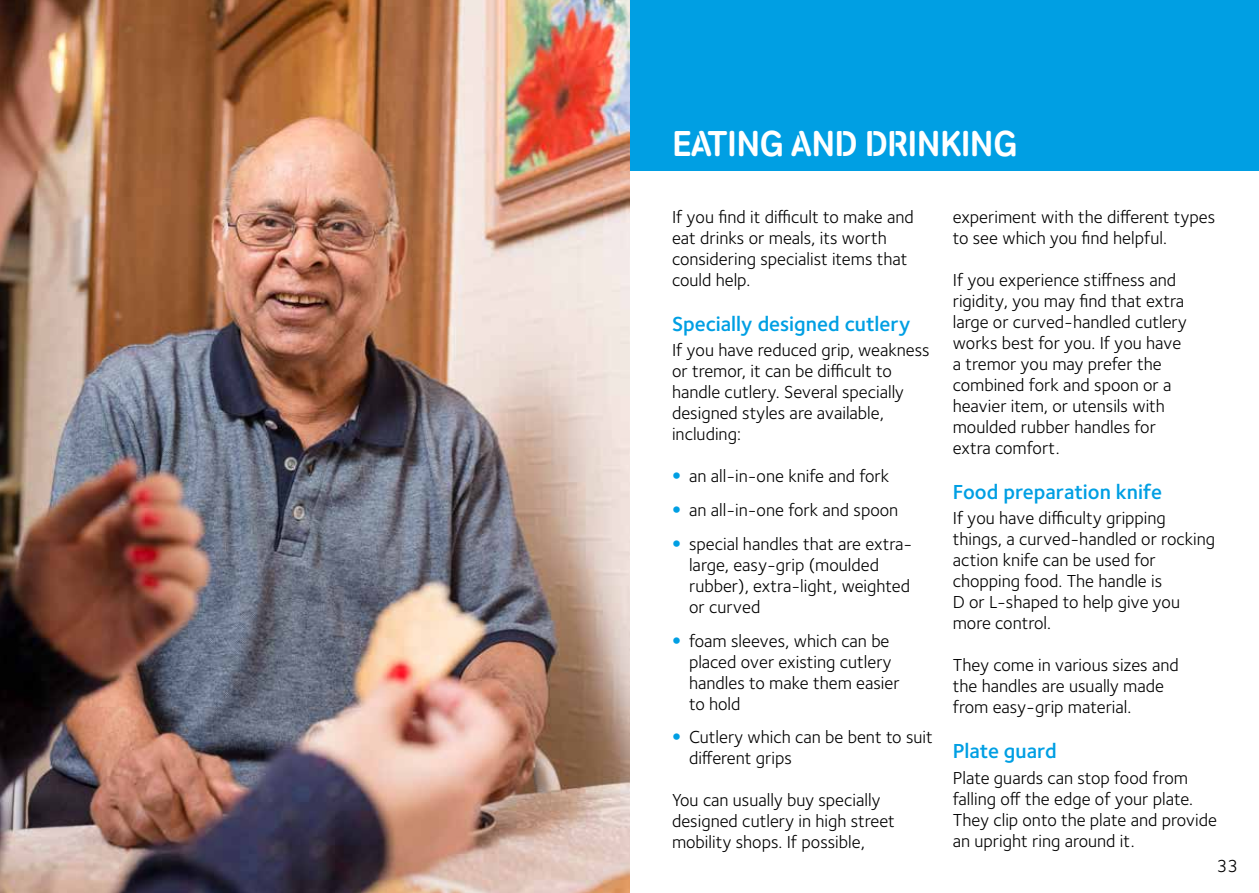
<style>
.page{position:relative;width:1259px;height:893px;background:#fff}
.page>*{position:absolute;margin:0;border:0;box-sizing:border-box;transform-origin:0 0}
.t1{font:36px "Parkinsons UK Stencil";color:#fff}
.t2{font:600 21px "Foundry Sterling";color:#009fe3}
.t3{font:18px/21px "Foundry Sterling";color:#000}
.s1{font-family:"Helvetica Neue";font-weight:300;color:#009fe3}
</style>
<div class="page">
<div style="left:629px;top:0;width:630px;height:171px;background:#009fe3"></div>
<img style="left:0;top:0;width:629px;height:893px">
<h1 class="t1" style="left:672px;top:121px;width:346px">EATING AND DRINKING</h1>
<p class="t3" style="left:672px;top:207px;width:243px">If you find it difficult to make and eat drinks or meals, its worth considering specialist items that could help.</p>
<p class="t2" style="left:672px;top:312px;width:240px">Specially designed cutlery</p>
<p class="t3" style="left:672px;top:340px;width:259px">If you have reduced grip, weakness or tremor, it can be difficult to handle cutlery. Several specially designed styles are available, including:</p>
<p class="t3" style="left:672px;top:466px;width:219px"><span class="s1">•</span> an all-in-one knife and fork</p>
<p class="t3" style="left:672px;top:500px;width:228px"><span class="s1">•</span> an all-in-one fork and spoon</p>
<p class="t3" style="left:689px;top:533px;width:225px;text-indent:-17px"><span class="s1">•</span> special handles that are extra&shy;large, easy-grip (moulded rubber), extra-light, weighted or curved</p>
<p class="t3" style="left:689px;top:630px;width:212px;text-indent:-17px"><span class="s1">•</span> foam sleeves, which can be placed over existing cutlery handles to make them easier to hold</p>
<p class="t3" style="left:689px;top:727px;width:245px;text-indent:-17px"><span class="s1">•</span> Cutlery which can be bent to suit different grips</p>
<p class="t3" style="left:672px;top:790px;width:224px">You can usually buy specially designed cutlery in high street mobility shops. If possible,</p>
<p class="t3" style="left:952px;top:207px;width:264px">experiment with the different types to see which you find helpful.</p>
<p class="t3" style="left:952px;top:270px;width:235px">If you experience stiffness and rigidity, you may find that extra large or curved-handled cutlery works best for you. If you have a tremor you may prefer the combined fork and spoon or a heavier item, or utensils with moulded rubber handles for extra comfort.</p>
<p class="t2" style="left:952px;top:480px;width:211px">Food preparation knife</p>
<p class="t3" style="left:952px;top:508px;width:264px">If you have difficulty gripping things, a curved-handled or rocking action knife can be used for chopping food. The handle is<br>D or L-shaped to help give you more control.</p>
<p class="t3" style="left:952px;top:655px;width:227px">They come in various sizes and the handles are usually made from easy-grip material.</p>
<p class="t2" style="left:952px;top:739px;width:105px">Plate guard</p>
<p class="t3" style="left:952px;top:767px;width:266px">Plate guards can stop food from falling off the edge of your plate.<br>They clip onto the plate and provide an upright ring around it.</p>
<p class="t3" style="left:1217px;top:856px;width:23px">33</p>
</div>
